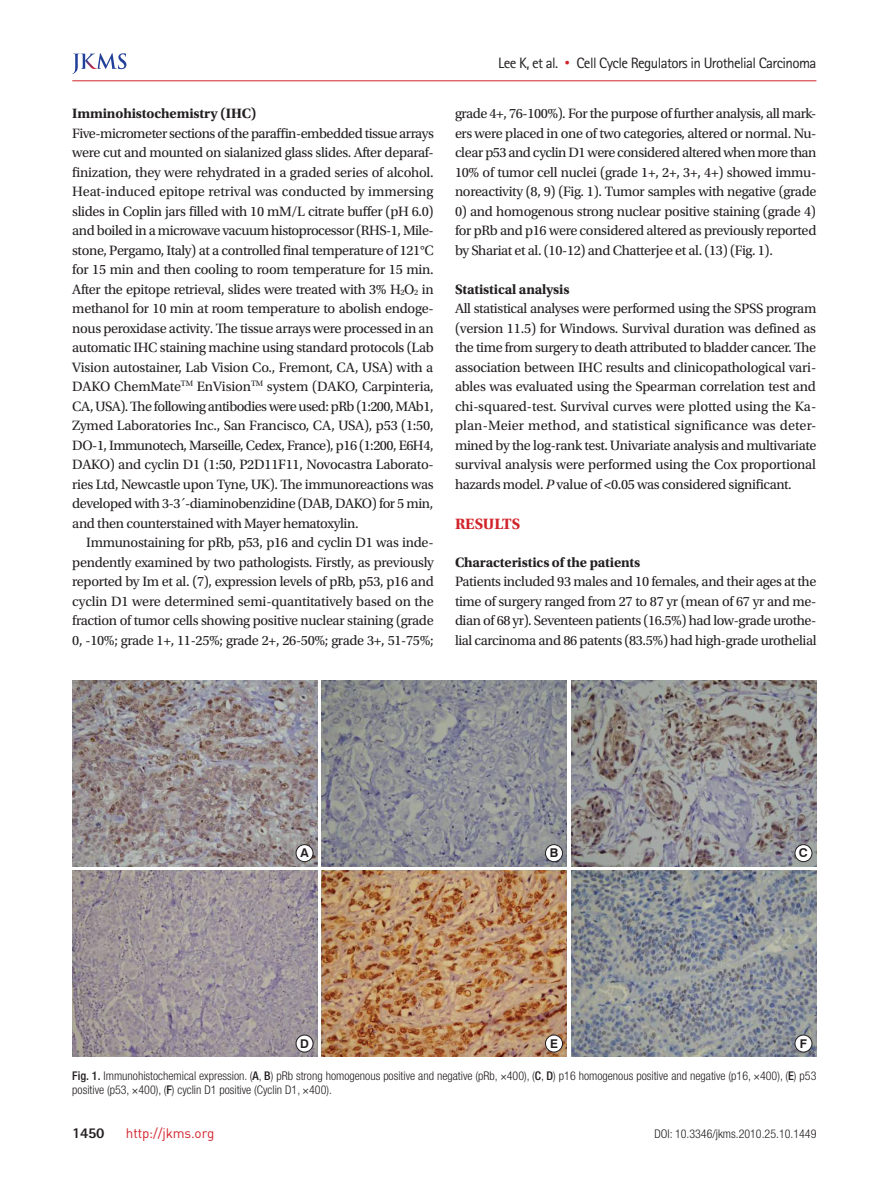
<style>
.page{position:relative;width:893px;height:1191px;background:#fff}
.page>*{position:absolute;margin:0;border:0;box-sizing:border-box;transform-origin:0 0}
.t1{font:700 15.75px "Utopia Std";letter-spacing:-.01em;color:#d1232a}
.t2{font:15px "Rotis Sans Serif Std";letter-spacing:-.04em;color:#231f20}
.t3{font:800 15px "Rotis Sans Serif Std";color:#231f20}
.t4{font:14.25px/19.5px "Utopia Std";letter-spacing:-.025em;color:#231f20;text-align:justify}
.t5{font:700 14.25px "Utopia Std";letter-spacing:-.01em;color:#231f20}
.t6{font:13.5px "Dinreg";letter-spacing:-.01em;color:#d1232a}
.t7{font:700 12.15px "Swiss 721 BT";color:#231f20}
.t8{font:300 condensed 12px/14.4px "Helvetica Neue LT Std";color:#231f20}
.s1{font-size:8.25px}
.s2{font-family:"Dotum";color:#d1232a}
.s3{font-style:italic}
.s4{font-weight:500}
.s5{font-family:"Utopia Std";font-weight:400;font-stretch:normal}
</style>
<div class="page">
<hr style="left:72px;top:80px;width:744px;height:1px;background:#d1232a">
<svg style="left:72px;top:53px;width:54px;height:21px"></svg>
<img style="left:72px;top:680px;width:245px;height:186px">
<img style="left:322px;top:680px;width:245px;height:186px">
<img style="left:571px;top:681px;width:245px;height:185px">
<img style="left:72px;top:871px;width:245px;height:186px">
<img style="left:322px;top:871px;width:245px;height:186px">
<img style="left:571px;top:871px;width:245px;height:186px">
<div style="left:296px;top:844px;width:17px;height:17px;background:#fff;border-radius:50%"></div>
<div style="left:296px;top:844px;width:17px;height:18px;border:1px solid #231f20;border-radius:50%"></div>
<div style="left:296px;top:1035px;width:17px;height:17px;background:#fff;border-radius:50%"></div>
<div style="left:296px;top:1034px;width:17px;height:18px;border:1px solid #231f20;border-radius:50%"></div>
<div style="left:545px;top:844px;width:17px;height:17px;background:#fff;border-radius:50%"></div>
<div style="left:545px;top:844px;width:18px;height:18px;border:1px solid #231f20;border-radius:50%"></div>
<div style="left:545px;top:1035px;width:17px;height:17px;background:#fff;border-radius:50%"></div>
<div style="left:545px;top:1034px;width:18px;height:18px;border:1px solid #231f20;border-radius:50%"></div>
<div style="left:795px;top:844px;width:17px;height:17px;background:#fff;border-radius:50%"></div>
<div style="left:795px;top:844px;width:17px;height:18px;border:1px solid #231f20;border-radius:50%"></div>
<div style="left:795px;top:1035px;width:17px;height:17px;background:#fff;border-radius:50%"></div>
<div style="left:795px;top:1034px;width:17px;height:18px;border:1px solid #231f20;border-radius:50%"></div>
<p class="t5" style="left:72px;top:105px;width:186px">Imminohistochemistry (IHC)</p>
<p class="t4" style="left:72px;top:124px;width:363px">Five-micrometer sections of the paraffin-embedded tissue arrays were cut and mounted on sialanized glass slides. After deparaf&shy;finization, they were rehydrated in a graded series of alcohol.<br>Heat-induced epitope retrival was conducted by immersing slides in Coplin jars filled with 10 mM/L citrate buffer (pH 6.0) and boiled in a microwave vacuum histoprocessor (RHS-1, Mile&shy;stone, Pergamo, Italy) at a controlled final temperature of 121°C for 15 min and then cooling to room temperature for 15 min.<br>After the epitope retrieval, slides were treated with 3% H<span class="s1">2</span>O<span class="s1">2</span> in methanol for 10 min at room temperature to abolish endoge&shy;nous peroxidase activity. The tissue arrays were processed in an automatic IHC staining machine using standard protocols (Lab Vision autostainer, Lab Vision Co., Fremont, CA, USA) with a DAKO ChemMate<sup>TM</sup> EnVision<sup>TM</sup> system (DAKO, Carpinteria, CA, USA). The following antibodies were used: pRb (1:200, MAb1, Zymed Laboratories Inc., San Francisco, CA, USA), p53 (1:50, DO-1, Immunotech, Marseille, Cedex, France), p16 (1:200, E6H4, DAKO) and cyclin D1 (1:50, P2D11F11, Novocastra Laborato&shy;ries Ltd, Newcastle upon Tyne, UK). The immunoreactions was developed with 3-3´-diaminobenzidine (DAB, DAKO) for 5 min, and then counterstained with Mayer hematoxylin.</p>
<p class="t4" style="left:72px;top:533px;width:363px;text-indent:14px">Immunostaining for pRb, p53, p16 and cyclin D1 was inde&shy;pendently examined by two pathologists. Firstly, as previously reported by Im et al. (7), expression levels of pRb, p53, p16 and cyclin D1 were determined semi-quantitatively based on the fraction of tumor cells showing positive nuclear staining (grade 0, -10%; grade 1+, 11-25%; grade 2+, 26-50%; grade 3+, 51-75%;</p>
<p class="t2" style="left:498px;top:54px;width:320px">Lee K, et al. <span class="s2">•</span> Cell Cycle Regulators in Urothelial Carcinoma</p>
<p class="t4" style="left:455px;top:104px;width:363px">grade 4+, 76-100%). For the purpose of further analysis, all mark&shy;ers were placed in one of two categories, altered or normal. Nu&shy;clear p53 and cyclin D1 were considered altered when more than 10% of tumor cell nuclei (grade 1+, 2+, 3+, 4+) showed immu&shy;noreactivity (8, 9) (Fig. 1). Tumor samples with negative (grade</p>
<p class="t4" style="left:455px;top:201px;width:363px">0) and homogenous strong nuclear positive staining (grade 4) for pRb and p16 were considered altered as previously reported by Shariat et al. (10-12) and Chatterjee et al. (13) (Fig. 1).</p>
<p class="t5" style="left:455px;top:281px;width:116px">Statistical analysis</p>
<p class="t4" style="left:455px;top:299px;width:363px">All statistical analyses were performed using the SPSS program (version 11.5) for Windows. Survival duration was defined as the time from surgery to death attributed to bladder cancer. The association between IHC results and clinicopathological vari&shy;ables was evaluated using the Spearman correlation test and chi-squared-test. Survival curves were plotted using the Ka&shy;plan-Meier method, and statistical significance was deter&shy;mined by the log-rank test. Univariate analysis and multivariate survival analysis were performed using the Cox proportional hazards model. <span class="s3">P</span> value of &lt;0.05 was considered significant.</p>
<p class="t1" style="left:455px;top:514px;width:67px">RESULTS</p>
<p class="t5" style="left:455px;top:554px;width:187px">Characteristics of the patients</p>
<p class="t4" style="left:455px;top:572px;width:363px">Patients included 93 males and 10 females, and their ages at the time of surgery ranged from 27 to 87 yr (mean of 67 yr and me&shy;dian of 68 yr). Seventeen patients (16.5%) had low-grade urothe&shy;lial carcinoma and 86 patents (83.5%) had high-grade urothelial</p>
<p class="t7" style="left:300px;top:845px;width:10px">A</p>
<p class="t7" style="left:300px;top:1036px;width:10px">D</p>
<p class="t7" style="left:550px;top:845px;width:10px">B</p>
<p class="t7" style="left:550px;top:1036px;width:9px">E</p>
<p class="t7" style="left:799px;top:845px;width:10px">C</p>
<p class="t7" style="left:800px;top:1036px;width:9px">F</p>
<p class="t8" style="left:72px;top:1068px;width:746px"><span class="s4">Fig. 1.</span> Immunohistochemical expression. (<span class="s4">A</span>, <span class="s4">B</span>) pRb strong homogenous positive and negative (pRb, <span class="s5">×</span>400), (<span class="s4">C</span>, <span class="s4">D</span>) p16 homogenous positive and negative (p16, <span class="s5">×</span>400), (<span class="s4">E</span>) p53 positive (p53, <span class="s5">×</span>400), (<span class="s4">F</span>) cyclin D1 positive (Cyclin D1, <span class="s5">×</span>400).</p>
<p class="t3" style="left:72px;top:1123px;width:34px">1450</p>
<p class="t6" style="left:126px;top:1124px;width:90px">http://jkms.org</p>
<p class="t8" style="left:654px;top:1126px;width:164px">DOI: 10.3346/jkms.2010.25.10.1449</p>
</div>
